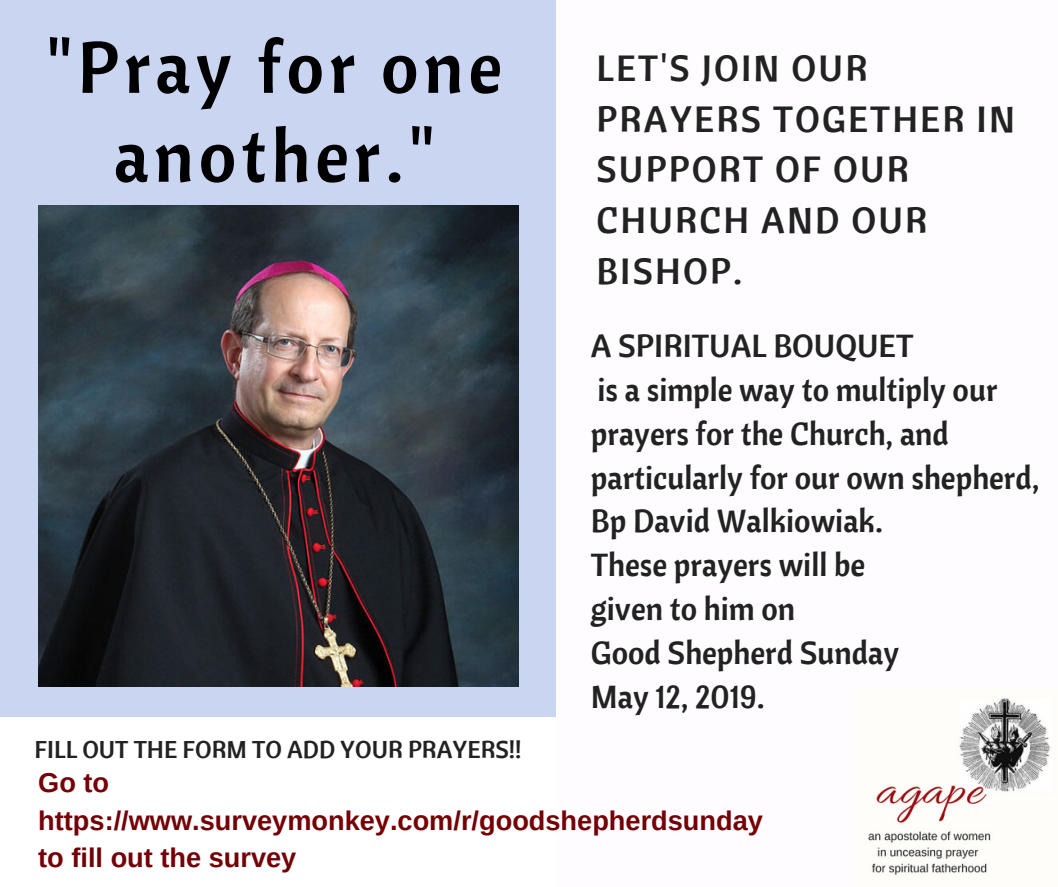
<style>
.page{position:relative;width:1058px;height:887px;background:#fff}
.page>*{position:absolute;margin:0;border:0;box-sizing:border-box;transform-origin:0 0}
.t1{font:72.45px/88.8px "Cantora One";letter-spacing:.07em;color:#000;text-align:center}
.t2{font:36.3px/50.7px "Cantora One";letter-spacing:.06em;color:#222}
.t3{font:31.65px/43.8px "Cantora One";color:#222}
.t4{font:700 27.15px/37.2px "Arimo";color:#740006}
.t5{font:24.15px "Cantora One";color:#222}
</style>
<div class="page">
<div style="left:0;top:0;width:1058px;height:717px;background:#c9d5f1"></div>
<div style="left:556px;top:0;width:502px;height:886px;background:#fefcff"></div>
<img style="left:868px;top:698px;width:183px;height:177px">
<img style="left:38px;top:206px;width:481px;height:480px">
<h1 class="t1" style="left:47px;top:21px;width:457px">"Pray for one another."</h1>
<p class="t5" style="left:34px;top:733px;width:488px">FILL OUT THE FORM TO ADD YOUR PRAYERS!!</p>
<p class="t2" style="left:596px;top:42px;width:420px">LET'S JOIN OUR<br>PRAYERS TOGETHER IN<br>SUPPORT OF OUR<br>CHURCH AND OUR<br>BISHOP.</p>
<p class="t3" style="left:591px;top:323px;width:450px">A SPIRITUAL BOUQUET<br>is a simple way to multiply our prayers for the Church, and particularly for our own shepherd,<br>Bp David Walkiowiak.<br>These prayers will be<br>given to him on<br>Good Shepherd Sunday<br>May 12, 2019.</p>
<p class="t4" style="left:38px;top:764px;width:726px">Go to https://www.surveymonkey.com/r/goodshepherdsunday to fill out the survey</p>
</div>
